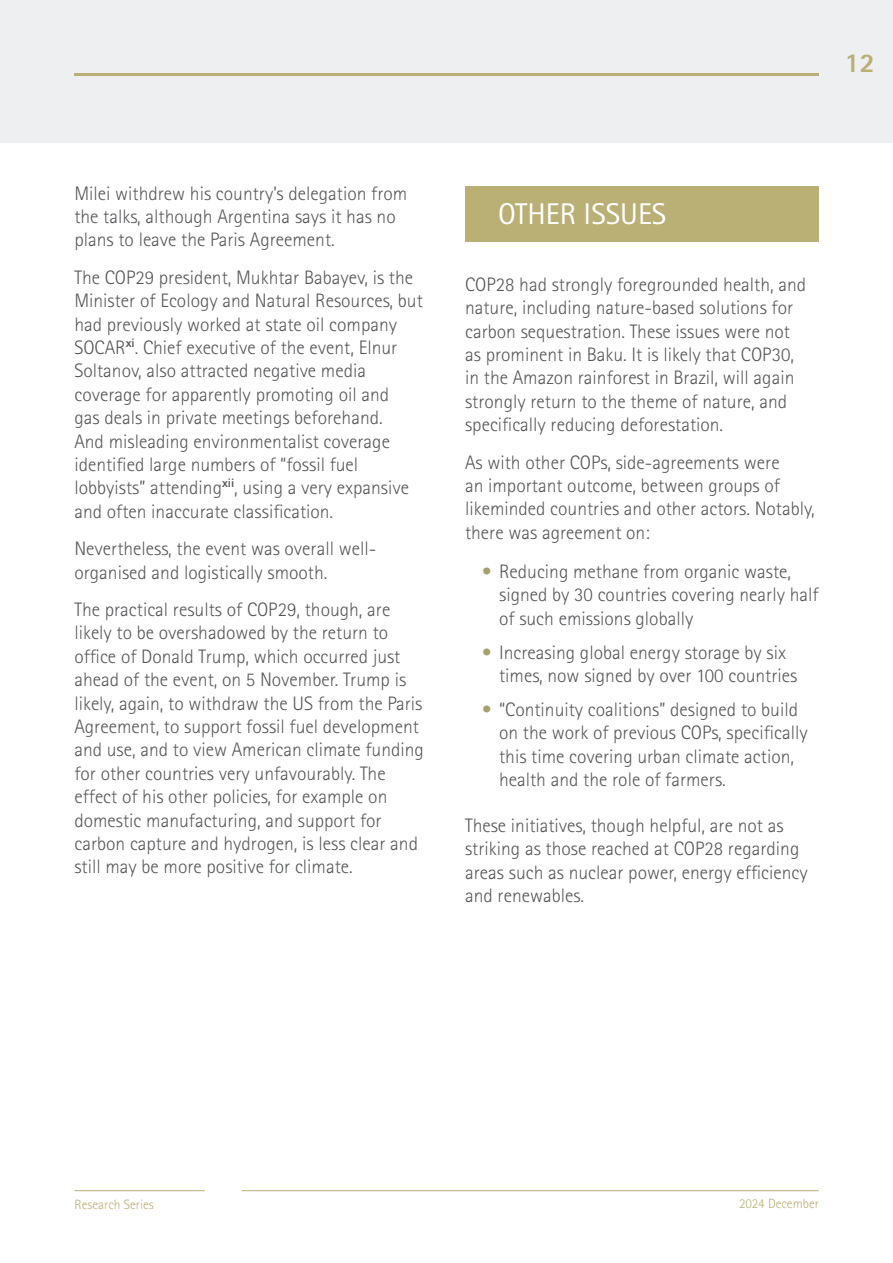
<style>
.page{position:relative;width:893px;height:1263px;background:#fff}
.page>*{position:absolute;margin:0;border:0;box-sizing:border-box;transform-origin:0 0}
.t1{font:30px "Rotis Sans Serif Std";color:#fff}
.t2{font:800 27px "Rotis Sans Serif Std";color:#baaf75}
.t3{font:300 19.5px/23.4px "Rotis Sans Serif Std";color:#57585a}
.t4{font:300 13.5px "Rotis Sans Serif Std";color:#baaf75}
.s1{color:#a89e6d}
</style>
<div class="page">
<div style="left:0;top:0;width:893px;height:142px;background:#edeff0"></div>
<hr style="left:0;top:0;width:1px;height:143px;background:#baaf75">
<hr style="left:74px;top:73px;width:745px;height:3px;background:#baaf75">
<div style="left:465px;top:186px;width:354px;height:56px;background:#baaf75"></div>
<hr style="left:74px;top:1190px;width:131px;height:1px;background:#baaf75">
<hr style="left:242px;top:1190px;width:577px;height:1px;background:#baaf75">
<p class="t2" style="left:845px;top:45px;width:32px">12</p>
<p class="t3" style="left:74px;top:181px;width:334px">Milei withdrew his country’s delegation from the talks, although Argentina says it has no plans to leave the Paris Agreement.</p>
<p class="t3" style="left:74px;top:265px;width:350px">The COP29 president, Mukhtar Babayev, is the Minister of Ecology and Natural Resources, but had previously worked at state oil company SOCAR<sup>xi</sup>. Chief executive of the event, Elnur Soltanov, also attracted negative media coverage for apparently promoting oil and<br>gas deals in private meetings beforehand.<br>And misleading environmentalist coverage identified large numbers of “fossil fuel lobbyists” attending<sup>xii</sup>, using a very expansive and often inaccurate classification.</p>
<p class="t3" style="left:74px;top:537px;width:303px">Nevertheless, the event was overall well&shy;organised and logistically smooth.</p>
<p class="t3" style="left:74px;top:598px;width:351px">The practical results of COP29, though, are likely to be overshadowed by the return to office of Donald Trump, which occurred just ahead of the event, on 5 November. Trump is likely, again, to withdraw the US from the Paris Agreement, to support fossil fuel development and use, and to view American climate funding for other countries very unfavourably. The effect of his other policies, for example on domestic manufacturing, and support for carbon capture and hydrogen, is less clear and still may be more positive for climate.</p>
<p class="t1" style="left:498px;top:196px;width:170px">OTHER ISSUES</p>
<p class="t3" style="left:465px;top:272px;width:343px">COP28 had strongly foregrounded health, and nature, including nature-based solutions for carbon sequestration. These issues were not as prominent in Baku. It is likely that COP30, in the Amazon rainforest in Brazil, will again strongly return to the theme of nature, and specifically reducing deforestation.</p>
<p class="t3" style="left:465px;top:450px;width:351px">As with other COPs, side-agreements were<br>an important outcome, between groups of likeminded countries and other actors. Notably, there was agreement on:</p>
<p class="t3" style="left:499px;top:559px;width:321px;text-indent:-17px"><span class="s1">•</span> Reducing methane from organic waste, signed by 30 countries covering nearly half of such emissions globally</p>
<p class="t3" style="left:499px;top:640px;width:300px;text-indent:-17px"><span class="s1">•</span> Increasing global energy storage by six times, now signed by over 100 countries</p>
<p class="t3" style="left:499px;top:698px;width:310px;text-indent:-17px"><span class="s1">•</span> “Continuity coalitions” designed to build on the work of previous COPs, specifically this time covering urban climate action, health and the role of farmers.</p>
<p class="t3" style="left:465px;top:814px;width:344px">These initiatives, though helpful, are not as striking as those reached at COP28 regarding areas such as nuclear power, energy efficiency and renewables.</p>
<p class="t4" style="left:74px;top:1197px;width:81px">Research Series</p>
<p class="t4" style="left:739px;top:1195px;width:81px">2024 December</p>
</div>
